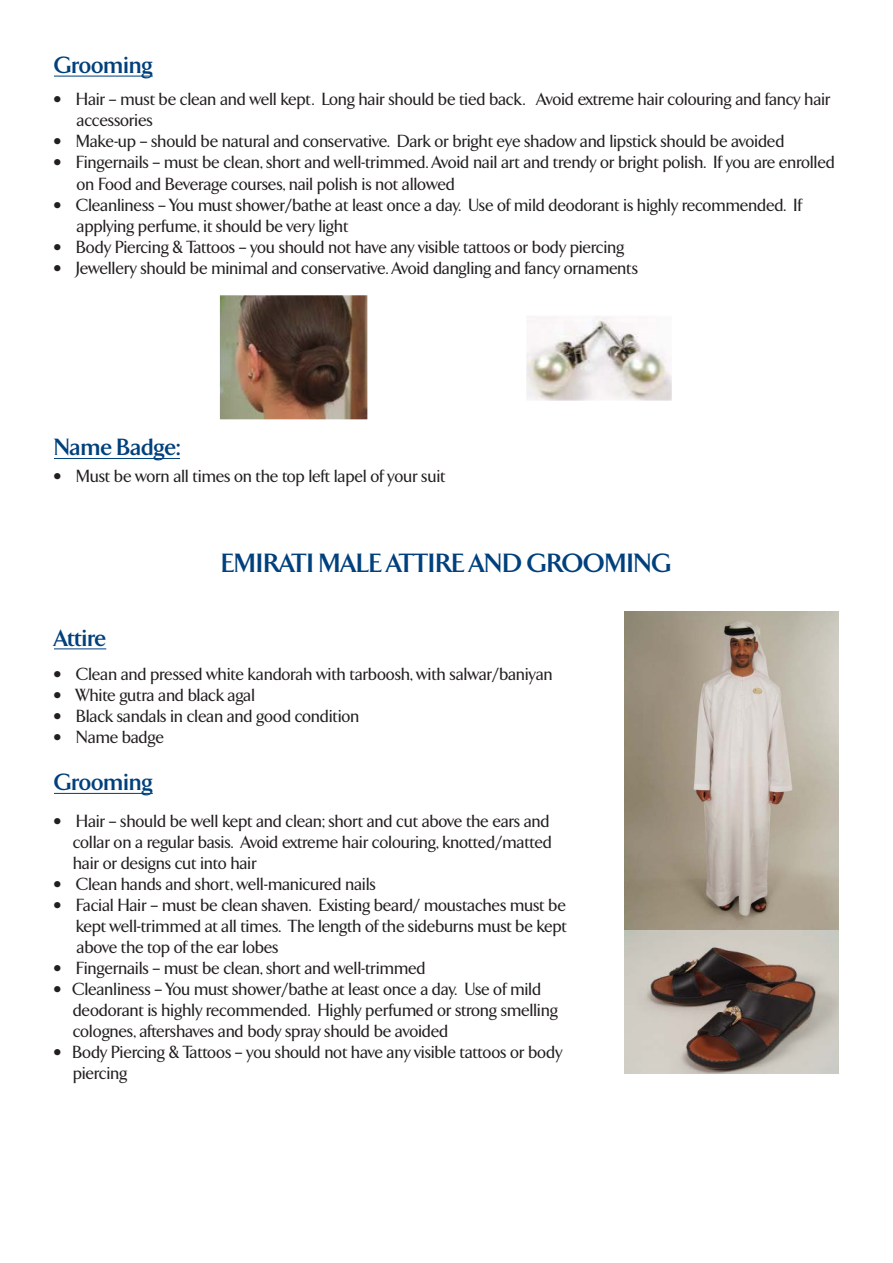
<style>
.page{position:relative;width:893px;height:1263px;background:#fff}
.page>*{position:absolute;margin:0;border:0;box-sizing:border-box;transform-origin:0 0}
.t1{font:700 27px "TF Arrow";color:#00407c}
.t2{font:700 24px "TF Arrow";color:#00407c}
.t3{font:500 18px/21px "TF Arrow";color:#231f20}
</style>
<div class="page">
<hr style="left:54px;top:76px;width:99px;height:1px;background:#00407c">
<img style="left:219px;top:296px;width:149px;height:123px">
<img style="left:526px;top:316px;width:146px;height:85px">
<hr style="left:54px;top:458px;width:126px;height:1px;background:#00407c">
<img style="left:625px;top:611px;width:214px;height:463px">
<hr style="left:54px;top:649px;width:52px;height:1px;background:#00407c">
<hr style="left:54px;top:793px;width:99px;height:1px;background:#00407c">
<h2 class="t2" style="left:54px;top:52px;width:100px">Grooming</h2>
<p class="t3" style="left:77px;top:90px;width:755px;text-indent:-23px">• Hair – must be clean and well kept. Long hair should be tied back. Avoid extreme hair colouring and fancy hair accessories</p>
<p class="t3" style="left:54px;top:132px;width:732px">• Make-up – should be natural and conservative. Dark or bright eye shadow and lipstick should be avoided</p>
<p class="t3" style="left:77px;top:153px;width:760px;text-indent:-23px">• Fingernails – must be clean, short and well-trimmed. Avoid nail art and trendy or bright polish. If you are enrolled on Food and Beverage courses, nail polish is not allowed</p>
<p class="t3" style="left:77px;top:195px;width:727px;text-indent:-23px">• Cleanliness – You must shower/bathe at least once a day. Use of mild deodorant is highly recommended. If applying perfume, it should be very light</p>
<p class="t3" style="left:54px;top:237px;width:572px">• Body Piercing &amp; Tattoos – you should not have any visible tattoos or body piercing</p>
<p class="t3" style="left:54px;top:258px;width:586px">• Jewellery should be minimal and conservative. Avoid dangling and fancy ornaments</p>
<h2 class="t2" style="left:54px;top:434px;width:128px">Name Badge:</h2>
<p class="t3" style="left:54px;top:466px;width:393px">• Must be worn all times on the top left lapel of your suit</p>
<h1 class="t1" style="left:221px;top:548px;width:452px">EMIRATI MALE ATTIRE AND GROOMING</h1>
<h2 class="t2" style="left:54px;top:624px;width:54px">Attire</h2>
<p class="t3" style="left:54px;top:664px;width:500px">• Clean and pressed white kandorah with tarboosh, with salwar/baniyan</p>
<p class="t3" style="left:54px;top:685px;width:203px">• White gutra and black agal</p>
<p class="t3" style="left:54px;top:706px;width:307px">• Black sandals in clean and good condition</p>
<p class="t3" style="left:54px;top:727px;width:112px">• Name badge</p>
<h2 class="t2" style="left:54px;top:769px;width:100px">Grooming</h2>
<p class="t3" style="left:73px;top:811px;width:480px;text-indent:-19px">• Hair – should be well kept and clean; short and cut above the ears and collar on a regular basis. Avoid extreme hair colouring, knotted/matted hair or designs cut into hair</p>
<p class="t3" style="left:54px;top:874px;width:323px">• Clean hands and short, well-manicured nails</p>
<p class="t3" style="left:76px;top:895px;width:492px;text-align:justify;text-indent:-22px">• Facial Hair – must be clean shaven. Existing beard/ moustaches must be kept well-trimmed at all times. The length of the sideburns must be kept above the top of the ear lobes</p>
<p class="t3" style="left:54px;top:958px;width:373px">• Fingernails – must be clean, short and well-trimmed</p>
<p class="t3" style="left:73px;top:979px;width:486px;text-indent:-19px">• Cleanliness – You must shower/bathe at least once a day. Use of mild deodorant is highly recommended. Highly perfumed or strong smelling colognes, aftershaves and body spray should be avoided</p>
<p class="t3" style="left:73px;top:1042px;width:491px;text-indent:-19px">• Body Piercing &amp; Tattoos – you should not have any visible tattoos or body piercing</p>
</div>
